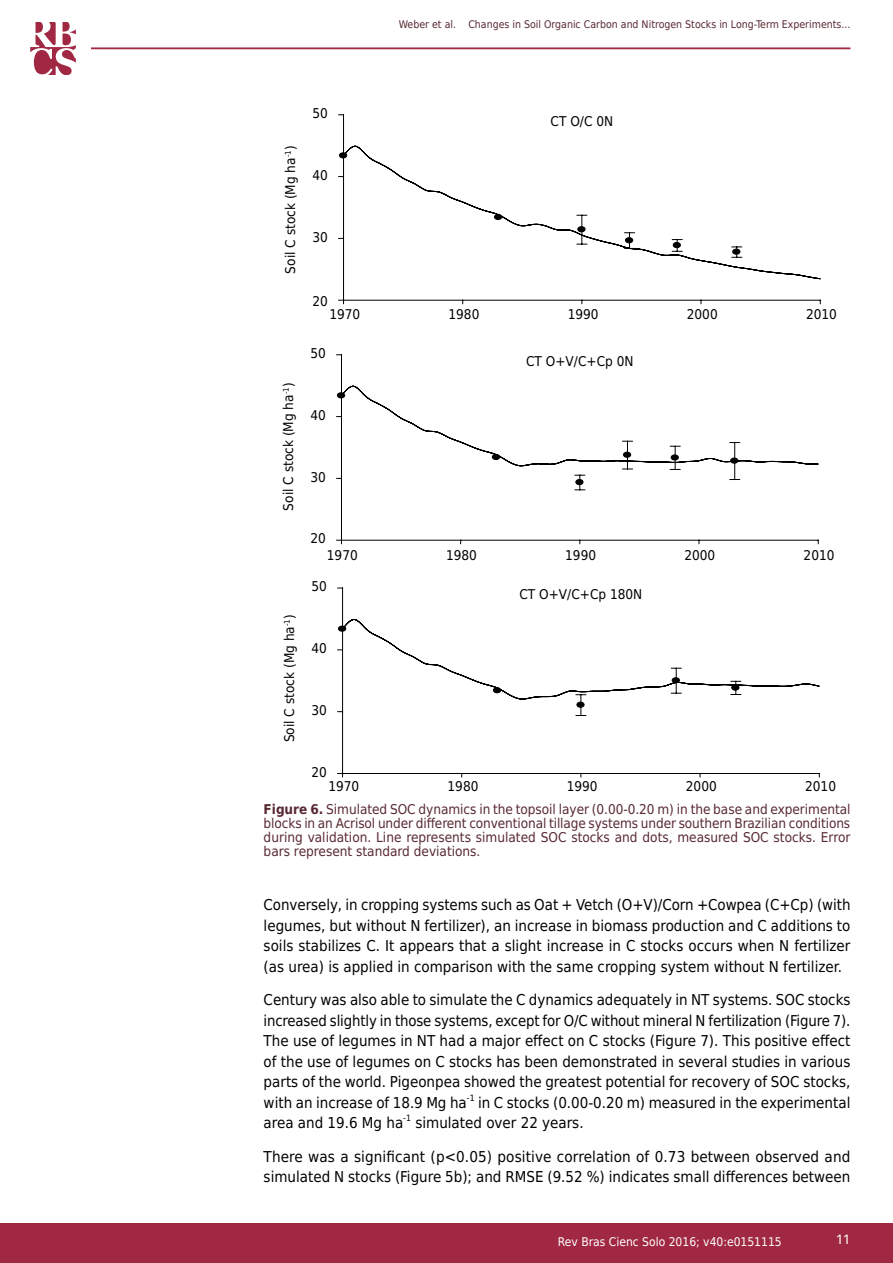
<style>
.page{position:relative;width:893px;height:1263px;background:#fff}
.page>*{position:absolute;margin:0;border:0;box-sizing:border-box;transform-origin:0 0}
.t1{font:15px/20.5px "DejaVu Sans Condensed";color:#000;text-align:justify}
.t2{font:13.5px/14.2px "DejaVu Sans Condensed";color:#582931;text-align:justify}
.t3{font:13.5px "DejaVu Sans Condensed";color:#010101}
.t4{font:13.5px "Akkurat Pro";color:#fff}
.t5{font:12px "DejaVu Sans Condensed";color:#fff}
.t6{font:10.5px "DejaVu Sans Condensed";color:#582931}
.t7{font:8.7px "DejaVu Sans Condensed";color:#000}
.s1{font-weight:700}
</style>
<div class="page">
<div style="left:0;top:1223px;width:893px;height:40px;background:#a02842"></div>
<hr style="left:91px;top:47px;width:759px;height:2px;background:#a02842">
<svg style="left:30px;top:22px;width:46px;height:52px"></svg>
<hr style="left:343px;top:773px;width:476px;height:1px;background:#000">
<hr style="left:342px;top:588px;width:1px;height:185px;background:#000">
<svg style="left:338px;top:619px;width:482px;height:97px"></svg>
<div style="left:731px;top:684px;width:8px;height:6px;border:1px solid #000;border-radius:50%"></div>
<hr style="left:344px;top:300px;width:476px;height:1px;background:#000">
<hr style="left:343px;top:115px;width:1px;height:185px;background:#000">
<svg style="left:339px;top:145px;width:482px;height:134px"></svg>
<div style="left:732px;top:249px;width:8px;height:6px;border:1px solid #000;border-radius:50%"></div>
<hr style="left:341px;top:540px;width:477px;height:1px;background:#000">
<hr style="left:341px;top:355px;width:1px;height:185px;background:#000">
<svg style="left:337px;top:385px;width:482px;height:106px"></svg>
<div style="left:730px;top:458px;width:8px;height:6px;border:1px solid #000;border-radius:50%"></div>
<p class="t6" style="left:399px;top:16px;width:453px">Weber et al. Changes in Soil Organic Carbon and Nitrogen Stocks in Long-Term Experiments...</p>
<p class="t3" style="left:280px;top:273px;width:129px;rotate:-90deg">Soil C stock (Mg ha<sup>-1</sup>)</p>
<p class="t3" style="left:277px;top:510px;width:129px;rotate:-90deg">Soil C stock (Mg ha<sup>-1</sup>)</p>
<p class="t3" style="left:279px;top:742px;width:129px;rotate:-90deg">Soil C stock (Mg ha<sup>-1</sup>)</p>
<p class="t3" style="left:313px;top:102px;width:17px">50</p>
<p class="t3" style="left:313px;top:164px;width:17px">40</p>
<p class="t3" style="left:313px;top:226px;width:17px">30</p>
<p class="t3" style="left:313px;top:291px;width:17px">20</p>
<p class="t3" style="left:551px;top:110px;width:64px">CT O/C 0N</p>
<p class="t3" style="left:329px;top:303px;width:32px">1970</p>
<p class="t3" style="left:449px;top:303px;width:32px">1980</p>
<p class="t3" style="left:568px;top:303px;width:32px">1990</p>
<p class="t3" style="left:687px;top:303px;width:32px">2000</p>
<p class="t3" style="left:806px;top:303px;width:32px">2010</p>
<p class="t3" style="left:310px;top:342px;width:17px">50</p>
<p class="t3" style="left:310px;top:404px;width:17px">40</p>
<p class="t3" style="left:310px;top:466px;width:17px">30</p>
<p class="t3" style="left:310px;top:528px;width:17px">20</p>
<p class="t3" style="left:526px;top:350px;width:109px">CT O+V/C+Cp 0N</p>
<p class="t3" style="left:327px;top:544px;width:32px">1970</p>
<p class="t3" style="left:446px;top:544px;width:32px">1980</p>
<p class="t3" style="left:565px;top:544px;width:32px">1990</p>
<p class="t3" style="left:684px;top:544px;width:32px">2000</p>
<p class="t3" style="left:804px;top:544px;width:32px">2010</p>
<p class="t3" style="left:312px;top:575px;width:17px">50</p>
<p class="t3" style="left:312px;top:637px;width:17px">40</p>
<p class="t3" style="left:312px;top:699px;width:17px">30</p>
<p class="t3" style="left:312px;top:761px;width:17px">20</p>
<p class="t3" style="left:519px;top:584px;width:124px">CT O+V/C+Cp 180N</p>
<p class="t3" style="left:328px;top:775px;width:32px">1970</p>
<p class="t3" style="left:448px;top:775px;width:32px">1980</p>
<p class="t3" style="left:567px;top:775px;width:32px">1990</p>
<p class="t3" style="left:686px;top:775px;width:32px">2000</p>
<p class="t3" style="left:805px;top:775px;width:32px">2010</p>
<p class="t2" style="left:264px;top:801px;width:588px"><span class="s1">Figure 6.</span> Simulated SOC dynamics in the topsoil layer (0.00-0.20 m) in the base and experimental blocks in an Acrisol under different conventional tillage systems under southern Brazilian conditions during validation. Line represents simulated SOC stocks and dots, measured SOC stocks. Error bars represent standard deviations.</p>
<p class="t1" style="left:264px;top:894px;width:588px">Conversely, in cropping systems such as Oat + Vetch (O+V)/Corn +Cowpea (C+Cp) (with legumes, but without N fertilizer), an increase in biomass production and C additions to soils stabilizes C. It appears that a slight increase in C stocks occurs when N fertilizer (as urea) is applied in comparison with the same cropping system without N fertilizer.</p>
<p class="t1" style="left:264px;top:989px;width:588px">Century was also able to simulate the C dynamics adequately in NT systems. SOC stocks increased slightly in those systems, except for O/C without mineral N fertilization (Figure 7).<br>The use of legumes in NT had a major effect on C stocks (Figure 7). This positive effect of the use of legumes on C stocks has been demonstrated in several studies in various parts of the world. Pigeonpea showed the greatest potential for recovery of SOC stocks, with an increase of 18.9 Mg ha</p>
<p class="t7" style="left:467px;top:1090px;width:9px">-1</p>
<p class="t1" style="left:478px;top:1092px;width:374px">in C stocks (0.00-0.20 m) measured in the experimental</p>
<p class="t1" style="left:264px;top:1112px;width:141px">area and 19.6 Mg ha</p>
<p class="t7" style="left:403px;top:1111px;width:9px">-1</p>
<p class="t1" style="left:415px;top:1112px;width:170px">simulated over 22 years.</p>
<p class="t1" style="left:264px;top:1146px;width:588px">There was a significant (p&lt;0.05) positive correlation of 0.73 between observed and simulated N stocks (Figure 5b); and RMSE (9.52 %) indicates small differences between</p>
<p class="t5" style="left:558px;top:1231px;width:225px">Rev Bras Cienc Solo 2016; v40:e0151115</p>
<p class="t4" style="left:836px;top:1231px;width:16px">11</p>
</div>
